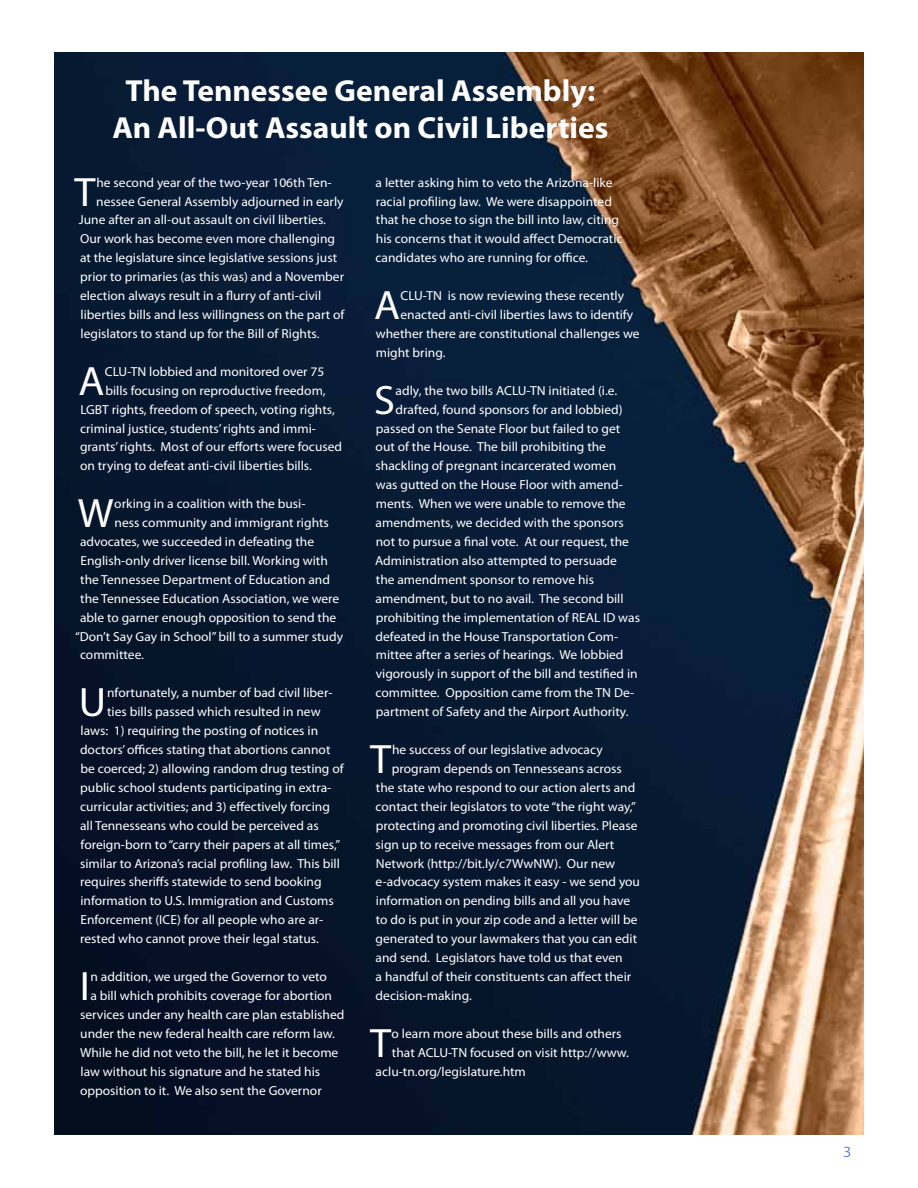
<style>
.page{position:relative;width:918px;height:1188px;background:#fff}
.page>*{position:absolute;margin:0;border:0;box-sizing:border-box;transform-origin:0 0}
.t1{font:41.1px "Myriad Pro";color:#fff}
.t2{font:700 30.6px/36.6px "Myriad Pro";color:#fff;text-align:center}
.t3{font:15.75px "Myriad Pro";color:#6c8cc7}
.t4{font:13.05px/18.9px "Myriad Pro";color:#fff}
</style>
<div class="page">
<img style="left:54px;top:53px;width:810px;height:1081px">
<h2 class="t2" style="left:112px;top:71px;width:498px">The Tennessee General Assembly:<br>An All-Out Assault on Civil Liberties</h2>
<h1 class="t1" style="left:74px;top:166px;width:23px">T</h1>
<p class="t4" style="left:96px;top:173px;width:237px">he second year of the two-year 106th Ten-</p>
<p class="t4" style="left:96px;top:192px;width:249px">nessee General Assembly adjourned in early</p>
<p class="t4" style="left:79px;top:210px;width:249px">June after an all-out assault on civil liberties.</p>
<p class="t4" style="left:80px;top:229px;width:257px">Our work has become even more challenging</p>
<p class="t4" style="left:80px;top:248px;width:259px">at the legislature since legislative sessions just</p>
<p class="t4" style="left:80px;top:267px;width:265px">prior to primaries (as this was) and a November</p>
<p class="t4" style="left:80px;top:286px;width:243px">election always result in a flurry of anti-civil</p>
<p class="t4" style="left:81px;top:305px;width:265px">liberties bills and less willingness on the part of</p>
<p class="t4" style="left:81px;top:324px;width:240px">legislators to stand up for the Bill of Rights.</p>
<h1 class="t1" style="left:78px;top:356px;width:27px">A</h1>
<p class="t4" style="left:105px;top:362px;width:221px">CLU-TN lobbied and monitored over 75</p>
<p class="t4" style="left:105px;top:381px;width:222px">bills focusing on reproductive freedom,</p>
<p class="t4" style="left:80px;top:400px;width:256px">LGBT rights, freedom of speech, voting rights,</p>
<p class="t4" style="left:80px;top:419px;width:237px">criminal justice, students’ rights and immi-</p>
<p class="t4" style="left:80px;top:437px;width:264px">grants’ rights. Most of our efforts were focused</p>
<p class="t4" style="left:80px;top:456px;width:233px">on trying to defeat anti-civil liberties bills.</p>
<h1 class="t1" style="left:78px;top:488px;width:37px">W</h1>
<p class="t4" style="left:114px;top:494px;width:193px">orking in a coalition with the busi-</p>
<p class="t4" style="left:115px;top:513px;width:216px">ness community and immigrant rights</p>
<p class="t4" style="left:80px;top:532px;width:236px">advocates, we succeeded in defeating the</p>
<p class="t4" style="left:80px;top:551px;width:249px">English-only driver license bill. Working with</p>
<p class="t4" style="left:80px;top:570px;width:251px">the Tennessee Department of Education and</p>
<p class="t4" style="left:80px;top:589px;width:261px">the Tennessee Education Association, we were</p>
<p class="t4" style="left:80px;top:608px;width:258px">able to garner enough opposition to send the</p>
<p class="t4" style="left:75px;top:627px;width:270px">“Don’t Say Gay in School” bill to a summer study</p>
<p class="t4" style="left:80px;top:645px;width:66px">committee.</p>
<h1 class="t1" style="left:79px;top:677px;width:29px">U</h1>
<p class="t4" style="left:107px;top:683px;width:227px">nfortunately, a number of bad civil liber-</p>
<p class="t4" style="left:107px;top:702px;width:215px">ties bills passed which resulted in new</p>
<p class="t4" style="left:81px;top:721px;width:239px">laws: 1) requiring the posting of notices in</p>
<p class="t4" style="left:80px;top:740px;width:252px">doctors’ offices stating that abortions cannot</p>
<p class="t4" style="left:80px;top:759px;width:265px">be coerced; 2) allowing random drug testing of</p>
<p class="t4" style="left:80px;top:778px;width:253px">public school students participating in extra-</p>
<p class="t4" style="left:80px;top:797px;width:251px">curricular activities; and 3) effectively forcing</p>
<p class="t4" style="left:80px;top:816px;width:240px">all Tennesseans who could be perceived as</p>
<p class="t4" style="left:81px;top:835px;width:261px">foreign-born to “carry their papers at all times,”</p>
<p class="t4" style="left:80px;top:854px;width:262px">similar to Arizona’s racial profiling law. This bill</p>
<p class="t4" style="left:80px;top:872px;width:243px">requires sheriffs statewide to send booking</p>
<p class="t4" style="left:80px;top:891px;width:255px">information to U.S. Immigration and Customs</p>
<p class="t4" style="left:80px;top:910px;width:245px">Enforcement (ICE) for all people who are ar-</p>
<p class="t4" style="left:80px;top:929px;width:240px">rested who cannot prove their legal status.</p>
<h1 class="t1" style="left:80px;top:961px;width:12px">I</h1>
<p class="t4" style="left:91px;top:967px;width:238px">n addition, we urged the Governor to veto</p>
<p class="t4" style="left:90px;top:986px;width:243px">a bill which prohibits coverage for abortion</p>
<p class="t4" style="left:80px;top:1005px;width:266px">services under any health care plan established</p>
<p class="t4" style="left:80px;top:1024px;width:256px">under the new federal health care reform law.</p>
<p class="t4" style="left:80px;top:1043px;width:260px">While he did not veto the bill, he let it become</p>
<p class="t4" style="left:81px;top:1062px;width:241px">law without his signature and he stated his</p>
<p class="t4" style="left:80px;top:1081px;width:243px">opposition to it. We also sent the Governor</p>
<p class="t4" style="left:376px;top:173px;width:249px">a letter asking him to veto the Arizona-like racial profiling law. We were disappointed that he chose to sign the bill into law, citing his concerns that it would affect Democratic candidates who are running for office.</p>
<h1 class="t1" style="left:374px;top:280px;width:27px">A</h1>
<p class="t4" style="left:401px;top:286px;width:225px">CLU-TN is now reviewing these recently</p>
<p class="t4" style="left:400px;top:305px;width:234px">enacted anti-civil liberties laws to identify</p>
<p class="t4" style="left:376px;top:324px;width:265px">whether there are constitutional challenges we</p>
<p class="t4" style="left:376px;top:343px;width:71px">might bring.</p>
<h1 class="t1" style="left:374px;top:375px;width:22px">S</h1>
<p class="t4" style="left:396px;top:381px;width:223px">adly, the two bills ACLU-TN initiated (i.e.</p>
<p class="t4" style="left:396px;top:400px;width:229px">drafted, found sponsors for and lobbied)</p>
<p class="t4" style="left:376px;top:419px;width:246px">passed on the Senate Floor but failed to get</p>
<p class="t4" style="left:376px;top:437px;width:232px">out of the House. The bill prohibiting the</p>
<p class="t4" style="left:376px;top:456px;width:242px">shackling of pregnant incarcerated women</p>
<p class="t4" style="left:376px;top:475px;width:248px">was gutted on the House Floor with amend-</p>
<p class="t4" style="left:376px;top:494px;width:251px">ments. When we were unable to remove the</p>
<p class="t4" style="left:376px;top:513px;width:250px">amendments, we decided with the sponsors</p>
<p class="t4" style="left:376px;top:532px;width:255px">not to pursue a final vote. At our request, the</p>
<p class="t4" style="left:375px;top:551px;width:243px">Administration also attempted to persuade</p>
<p class="t4" style="left:376px;top:570px;width:220px">the amendment sponsor to remove his</p>
<p class="t4" style="left:376px;top:589px;width:249px">amendment, but to no avail. The second bill</p>
<p class="t4" style="left:376px;top:608px;width:266px">prohibiting the implementation of REAL ID was</p>
<p class="t4" style="left:376px;top:627px;width:244px">defeated in the House Transportation Com-</p>
<p class="t4" style="left:376px;top:645px;width:249px">mittee after a series of hearings. We lobbied</p>
<p class="t4" style="left:376px;top:664px;width:264px">vigorously in support of the bill and testified in</p>
<p class="t4" style="left:376px;top:683px;width:260px">committee. Opposition came from the TN De-</p>
<p class="t4" style="left:376px;top:702px;width:254px">partment of Safety and the Airport Authority.</p>
<h1 class="t1" style="left:370px;top:734px;width:23px">T</h1>
<p class="t4" style="left:392px;top:740px;width:212px">he success of our legislative advocacy</p>
<p class="t4" style="left:392px;top:759px;width:232px">program depends on Tennesseans across</p>
<p class="t4" style="left:376px;top:778px;width:261px">the state who respond to our action alerts and</p>
<p class="t4" style="left:376px;top:797px;width:262px">contact their legislators to vote “the right way,”</p>
<p class="t4" style="left:376px;top:816px;width:263px">protecting and promoting civil liberties. Please</p>
<p class="t4" style="left:376px;top:835px;width:240px">sign up to receive messages from our Alert</p>
<p class="t4" style="left:376px;top:854px;width:241px">Network (http://bit.ly/c7WwNW). Our new</p>
<p class="t4" style="left:376px;top:872px;width:266px">e-advocacy system makes it easy - we send you</p>
<p class="t4" style="left:376px;top:891px;width:256px">information on pending bills and all you have</p>
<p class="t4" style="left:376px;top:910px;width:263px">to do is put in your zip code and a letter will be</p>
<p class="t4" style="left:376px;top:929px;width:263px">generated to your lawmakers that you can edit</p>
<p class="t4" style="left:376px;top:948px;width:249px">and send. Legislators have told us that even</p>
<p class="t4" style="left:376px;top:967px;width:257px">a handful of their constituents can affect their</p>
<p class="t4" style="left:376px;top:986px;width:98px">decision-making.</p>
<h1 class="t1" style="left:370px;top:1018px;width:23px">T</h1>
<p class="t4" style="left:392px;top:1024px;width:231px">o learn more about these bills and others</p>
<p class="t4" style="left:392px;top:1043px;width:239px">that ACLU-TN focused on visit http://www.</p>
<p class="t4" style="left:376px;top:1062px;width:152px">aclu-tn.org/legislature.htm</p>
<p class="t3" style="left:843px;top:1142px;width:10px">3</p>
</div>
